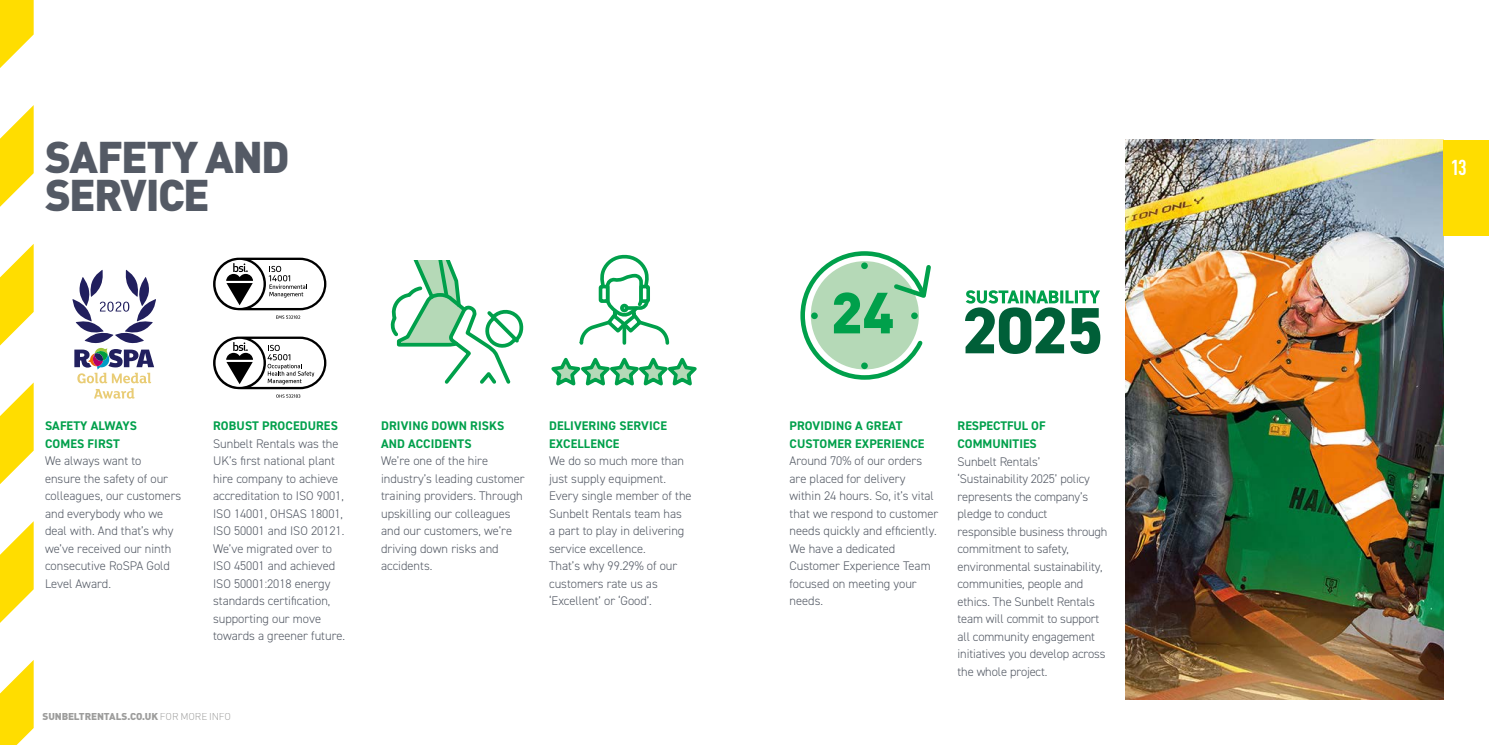
<style>
.page{position:relative;width:1489px;height:745px;background:#fff}
.page>*{position:absolute;margin:0;border:0;box-sizing:border-box;transform-origin:0 0}
.t1{font:900 60.62px "DINOT";color:#00a04b}
.t2{font:900 43.75px/37.5px "DINOT";letter-spacing:-.04em;color:#545a65}
.t3{font:700 condensed 21.25px "DINOT";color:#fff}
.t4{font:300 12.5px/17.5px "DIN2014";color:#545a65}
.t5{font:700 12.5px/17.5px "DIN2014";letter-spacing:.01em;color:#00a04b}
.t6{font:900 10px "DINOT";letter-spacing:-.015em;color:#9d9d9c}
.s1{font-weight:300}
.s2{font-size:62.62px}
.s3{font-size:57px}
</style>
<div class="page">
<svg style="left:0;top:0;width:34px;height:207px"></svg>
<svg style="left:0;top:244px;width:34px;height:101px"></svg>
<svg style="left:0;top:382px;width:34px;height:102px"></svg>
<svg style="left:0;top:521px;width:34px;height:101px"></svg>
<svg style="left:0;top:660px;width:34px;height:84px"></svg>
<svg style="left:72px;top:269px;width:84px;height:129px"></svg>
<svg style="left:213px;top:336px;width:113px;height:61px"></svg>
<img style="left:1125px;top:139px;width:318px;height:560px">
<svg style="left:390px;top:260px;width:133px;height:124px"></svg>
<svg style="left:551px;top:357px;width:146px;height:29px"></svg>
<svg style="left:579px;top:256px;width:91px;height:89px"></svg>
<div style="left:620px;top:303px;width:8px;height:9px;border:4px solid #00a04b;border-radius:50%"></div>
<svg style="left:800px;top:251px;width:131px;height:129px"></svg>
<svg style="left:965px;top:290px;width:135px;height:64px"></svg>
<svg style="left:213px;top:257px;width:113px;height:61px"></svg>
<div style="left:1443px;top:140px;width:45px;height:96px;background:#fd0"></div>
<h2 class="t2" style="left:45px;top:137px;width:246px">SAFETY AND<br>SERVICE</h2>
<p class="t5" style="left:45px;top:416px;width:93px">SAFETY ALWAYS<br>COMES FIRST</p>
<p class="t4" style="left:45px;top:452px;width:138px">We always want to<br>ensure the safety of our colleagues, our customers and everybody who we deal with. And that’s why we’ve received our ninth consecutive RoSPA Gold<br>Level Award.</p>
<p class="t5" style="left:213px;top:416px;width:126px">ROBUST PROCEDURES</p>
<p class="t4" style="left:213px;top:434px;width:133px">Sunbelt Rentals was the<br>UK’s first national plant hire company to achieve accreditation to ISO 9001,<br>ISO 14001, OHSAS 18001,<br>ISO 50001 and ISO 20121.<br>We’ve migrated over to<br>ISO 45001 and achieved<br>ISO 50001:2018 energy standards certification, supporting our move towards a greener future.</p>
<p class="t6" style="left:43px;top:709px;width:190px">SUNBELTRENTALS.CO.UK <span class="s1">FOR MORE INFO</span></p>
<p class="t5" style="left:381px;top:416px;width:125px">DRIVING DOWN RISKS<br>AND ACCIDENTS</p>
<p class="t4" style="left:381px;top:452px;width:145px">We’re one of the hire industry’s leading customer training providers. Through upskilling our colleagues and our customers, we’re driving down risks and accidents.</p>
<p class="t5" style="left:549px;top:416px;width:119px">DELIVERING SERVICE<br>EXCELLENCE</p>
<p class="t4" style="left:549px;top:452px;width:144px">We do so much more than just supply equipment.<br>Every single member of the<br>Sunbelt Rentals team has<br>a part to play in delivering service excellence.<br>That’s why 99.29% of our customers rate us as ‘Excellent’ or ‘Good’.</p>
<h1 class="t1" style="left:754px;top:276px;width:141px">24<span class="s2">24</span><span class="s3">24</span></h1>
<p class="t5" style="left:789px;top:416px;width:136px">PROVIDING A GREAT<br>CUSTOMER EXPERIENCE</p>
<p class="t4" style="left:789px;top:452px;width:150px">Around 70% of our orders are placed for delivery within 24 hours. So, it’s vital that we respond to customer needs quickly and efficiently.<br>We have a dedicated<br>Customer Experience Team focused on meeting your needs.</p>
<p class="t5" style="left:957px;top:416px;width:89px;line-height:18px">RESPECTFUL OF<br>COMMUNITIES</p>
<p class="t4" style="left:957px;top:452px;width:151px">Sunbelt Rentals’ ‘Sustainability 2025’ policy represents the company’s pledge to conduct responsible business through commitment to safety, environmental sustainability, communities, people and ethics. The Sunbelt Rentals team will commit to support all community engagement initiatives you develop across the whole project.</p>
<h3 class="t3" style="left:1450px;top:152px;width:18px">13</h3>
</div>
